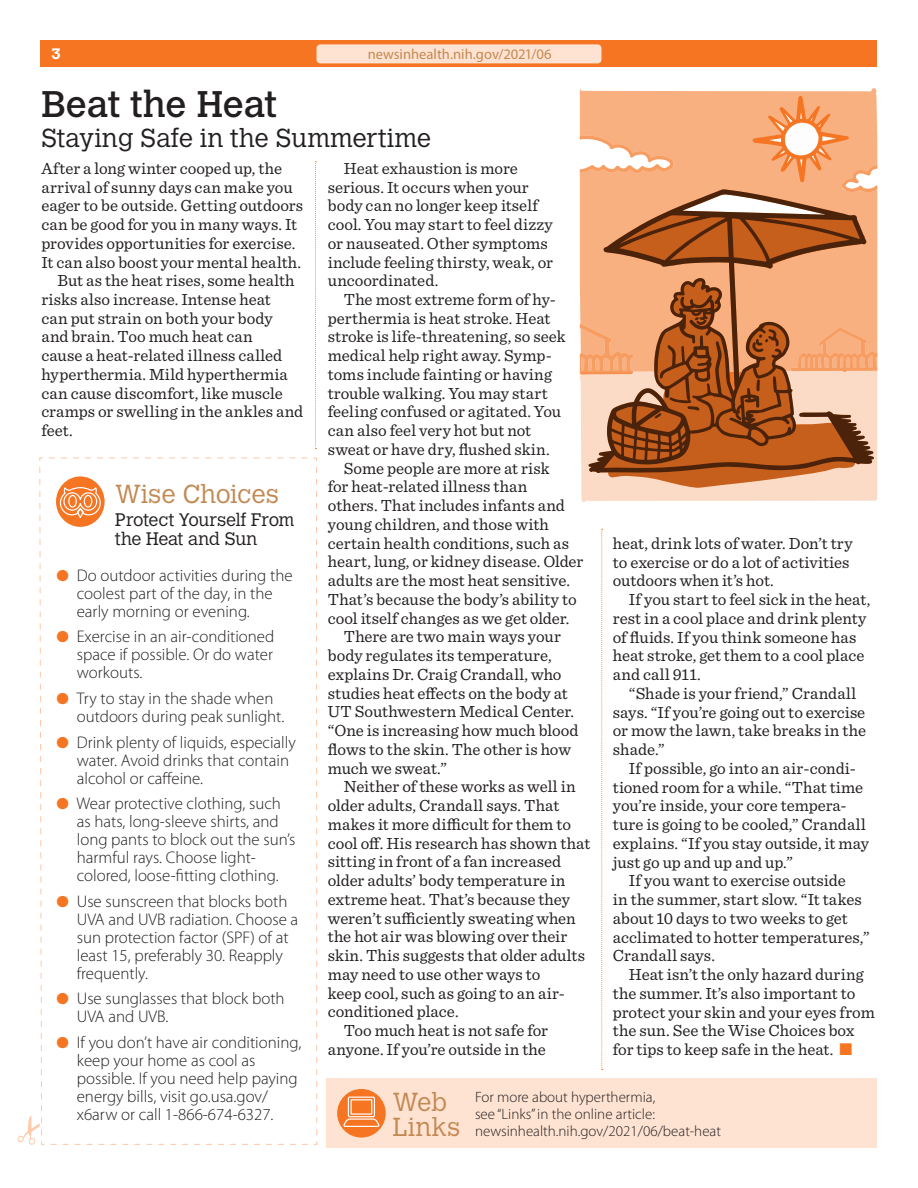
<style>
.page{position:relative;width:918px;height:1188px;background:#fff}
.page>*{position:absolute;margin:0;border:0;box-sizing:border-box;transform-origin:0 0}
.t1{font:36.75px "Calvert MT Std";letter-spacing:-.01em;color:#231f20}
.t2{font:300 25.8px "Calvert MT Std";letter-spacing:.01em;color:#231f20}
.t3{font:300 25.8px/25.5px "Calvert MT Std";color:#c38953}
.t4{font:300 18px/18.8px "Calvert MT Std";letter-spacing:-.01em;color:#231f20}
.t5{font:16.8px/18.8px "Sentinel";color:#231f20}
.t6{font:300 16.8px/18px "Myriad Pro";color:#231f20}
.t7{font:300 15px/17px "Myriad Pro";color:#231f20}
.t8{font:700 15px "Calvert MT Std";color:#fff}
.t9{font:14.7px "Myriad Pro";color:#c38953}
.s1{color:#f57523}
</style>
<div class="page">
<div style="left:40px;top:40px;width:838px;height:27px;background:#f57523"></div>
<div style="left:317px;top:44px;width:284px;height:19px;background:#ffe3d2;border-radius:4px"></div>
<div style="left:326px;top:1079px;width:551px;height:69px;background:#ffe3d2"></div>
<div style="left:337px;top:1089px;width:49px;height:49px;background:#f57523;border-radius:50%"></div>
<svg style="left:343px;top:1096px;width:37px;height:31px"></svg>
<div style="left:351px;top:1099px;width:21px;height:16px;border:1px solid #fff"></div>
<svg style="left:315px;top:161px;width:1px;height:288px"></svg>
<svg style="left:39px;top:457px;width:279px;height:688px"></svg>
<div style="left:56px;top:476px;width:49px;height:51px;background:#f57523;border-radius:50%"></div>
<svg style="left:59px;top:486px;width:42px;height:34px"></svg>
<svg style="left:18px;top:466px;width:24px;height:679px"></svg>
<svg style="left:601px;top:529px;width:2px;height:541px"></svg>
<div style="left:580px;top:88px;width:297px;height:229px;background:#f9b081"></div>
<svg style="left:580px;top:135px;width:94px;height:40px"></svg>
<svg style="left:753px;top:95px;width:124px;height:98px;background:#f8af80"></svg>
<svg style="left:589px;top:189px;width:285px;height:128px;background:#d28a5d"></svg>
<svg style="left:580px;top:317px;width:297px;height:185px;background:#c9875d"></svg>
<p class="t8" style="left:52px;top:44px;width:11px">3</p>
<p class="t9" style="left:368px;top:46px;width:185px">newsinhealth.nih.gov/2021/06</p>
<h1 class="t1" style="left:41px;top:83px;width:237px">Beat the Heat</h1>
<h2 class="t2" style="left:41px;top:123px;width:391px">Staying Safe in the Summertime</h2>
<p class="t5" style="left:41px;top:158px;width:242px">After a long winter cooped up, the</p>
<p class="t5" style="left:41px;top:176px;width:253px">arrival of sunny days can make you</p>
<p class="t5" style="left:41px;top:195px;width:263px">eager to be outside. Getting outdoors</p>
<p class="t5" style="left:41px;top:214px;width:257px">can be good for you in many ways. It</p>
<p class="t5" style="left:41px;top:233px;width:255px">provides opportunities for exercise.</p>
<p class="t5" style="left:41px;top:251px;width:261px">It can also boost your mental health.</p>
<p class="t5" style="left:57px;top:270px;width:239px">But as the heat rises, some health</p>
<p class="t5" style="left:41px;top:289px;width:231px">risks also increase. Intense heat</p>
<p class="t5" style="left:41px;top:308px;width:233px">can put strain on both your body</p>
<p class="t5" style="left:41px;top:326px;width:213px">and brain. Too much heat can</p>
<p class="t5" style="left:41px;top:345px;width:242px">cause a heat-related illness called</p>
<p class="t5" style="left:41px;top:364px;width:248px">hyperthermia. Mild hyperthermia</p>
<p class="t5" style="left:41px;top:383px;width:243px">can cause discomfort, like muscle</p>
<p class="t5" style="left:41px;top:401px;width:263px">cramps or swelling in the ankles and</p>
<p class="t5" style="left:41px;top:420px;width:33px">feet.</p>
<p class="t5" style="left:328px;top:158px;width:227px;text-indent:16px">Heat exhaustion is more serious. It occurs when your body can no longer keep itself cool. You may start to feel dizzy or nauseated. Other symptoms include feeling thirsty, weak, or uncoordinated.</p>
<p class="t5" style="left:344px;top:289px;width:214px">The most extreme form of hy-</p>
<p class="t5" style="left:328px;top:308px;width:224px">perthermia is heat stroke. Heat</p>
<p class="t5" style="left:328px;top:326px;width:239px">stroke is life-threatening, so seek</p>
<p class="t5" style="left:328px;top:345px;width:226px">medical help right away. Symp-</p>
<p class="t5" style="left:328px;top:364px;width:226px">toms include fainting or having</p>
<p class="t5" style="left:328px;top:383px;width:221px">trouble walking. You may start</p>
<p class="t5" style="left:328px;top:401px;width:235px">feeling confused or agitated. You</p>
<p class="t5" style="left:328px;top:420px;width:205px">can also feel very hot but not</p>
<p class="t5" style="left:328px;top:439px;width:223px">sweat or have dry, flushed skin.</p>
<p class="t5" style="left:344px;top:458px;width:207px">Some people are more at risk</p>
<p class="t5" style="left:328px;top:476px;width:201px">for heat-related illness than</p>
<p class="t5" style="left:328px;top:495px;width:239px">others. That includes infants and</p>
<p class="t5" style="left:328px;top:514px;width:223px">young children, and those with</p>
<p class="t5" style="left:328px;top:533px;width:243px">certain health conditions, such as</p>
<p class="t5" style="left:328px;top:551px;width:257px">heart, lung, or kidney disease. Older</p>
<p class="t5" style="left:328px;top:570px;width:244px">adults are the most heat sensitive.</p>
<p class="t5" style="left:328px;top:589px;width:250px">That’s because the body’s ability to</p>
<p class="t5" style="left:328px;top:608px;width:243px">cool itself changes as we get older.</p>
<p class="t5" style="left:344px;top:626px;width:219px">There are two main ways your</p>
<p class="t5" style="left:328px;top:645px;width:225px">body regulates its temperature,</p>
<p class="t5" style="left:328px;top:664px;width:235px">explains Dr. Craig Crandall, who</p>
<p class="t5" style="left:328px;top:683px;width:241px">studies heat effects on the body at</p>
<p class="t5" style="left:328px;top:701px;width:248px">UT Southwestern Medical Center.</p>
<p class="t5" style="left:328px;top:720px;width:252px">“One is increasing how much blood</p>
<p class="t5" style="left:328px;top:739px;width:245px">flows to the skin. The other is how</p>
<p class="t5" style="left:328px;top:758px;width:121px">much we sweat.”</p>
<p class="t5" style="left:344px;top:776px;width:233px">Neither of these works as well in</p>
<p class="t5" style="left:328px;top:795px;width:233px">older adults, Crandall says. That</p>
<p class="t5" style="left:328px;top:814px;width:245px">makes it more difficult for them to</p>
<p class="t5" style="left:328px;top:833px;width:264px">cool off. His research has shown that</p>
<p class="t5" style="left:328px;top:851px;width:235px">sitting in front of a fan increased</p>
<p class="t5" style="left:328px;top:870px;width:239px">older adults’ body temperature in</p>
<p class="t5" style="left:328px;top:889px;width:244px">extreme heat. That’s because they</p>
<p class="t5" style="left:328px;top:908px;width:249px">weren’t sufficiently sweating when</p>
<p class="t5" style="left:328px;top:926px;width:241px">the hot air was blowing over their</p>
<p class="t5" style="left:328px;top:945px;width:259px">skin. This suggests that older adults</p>
<p class="t5" style="left:328px;top:964px;width:214px">may need to use other ways to</p>
<p class="t5" style="left:328px;top:983px;width:239px">keep cool, such as going to an air-</p>
<p class="t5" style="left:328px;top:1001px;width:132px">conditioned place.</p>
<p class="t5" style="left:344px;top:1020px;width:206px">Too much heat is not safe for</p>
<p class="t5" style="left:328px;top:1039px;width:220px">anyone. If you’re outside in the</p>
<h2 class="t3" style="left:115px;top:482px;width:165px">Wise Choices</h2>
<p class="t4" style="left:115px;top:511px;width:181px">Protect Yourself From the Heat and Sun</p>
<p class="t5" style="left:613px;top:533px;width:241px">heat, drink lots of water. Don’t try to exercise or do a lot of activities outdoors when it’s hot.</p>
<p class="t5" style="left:613px;top:589px;width:259px;text-indent:16px">If you start to feel sick in the heat, rest in a cool place and drink plenty of fluids. If you think someone has heat stroke, get them to a cool place and call 911.</p>
<p class="t5" style="left:613px;top:683px;width:255px;text-indent:16px">“Shade is your friend,” Crandall says. “If you’re going out to exercise or mow the lawn, take breaks in the shade.”</p>
<p class="t5" style="left:613px;top:758px;width:258px;text-indent:16px">If possible, go into an air-condi&shy;tioned room for a while. “That time you’re inside, your core tempera&shy;ture is going to be cooled,” Crandall explains. “If you stay outside, it may just go up and up and up.”</p>
<p class="t5" style="left:613px;top:870px;width:258px;text-indent:16px">If you want to exercise outside<br>in the summer, start slow. “It takes about 10 days to two weeks to get acclimated to hotter temperatures,”<br>Crandall says.</p>
<p class="t5" style="left:613px;top:964px;width:263px;text-indent:16px">Heat isn’t the only hazard during the summer. It’s also important to protect your skin and your eyes from the sun. See the Wise Choices box for tips to keep safe in the heat. <span class="s1">■</span></p>
<p class="t6" style="left:77px;top:567px;width:217px;text-indent:-20px"><span class="s1">●</span> Do outdoor activities during the coolest part of the day, in the early morning or evening.</p>
<p class="t6" style="left:77px;top:628px;width:199px;text-align:justify;text-indent:-20px"><span class="s1">●</span> Exercise in an air-conditioned space if possible. Or do water workouts.</p>
<p class="t6" style="left:77px;top:690px;width:209px;text-indent:-20px"><span class="s1">●</span> Try to stay in the shade when outdoors during peak sunlight.</p>
<p class="t6" style="left:77px;top:733px;width:221px;text-indent:-20px"><span class="s1">●</span> Drink plenty of liquids, especially water. Avoid drinks that contain alcohol or caffeine.</p>
<p class="t6" style="left:77px;top:795px;width:220px;text-indent:-20px"><span class="s1">●</span> Wear protective clothing, such as hats, long-sleeve shirts, and long pants to block out the sun’s harmful rays. Choose light&shy;colored, loose-fitting clothing.</p>
<p class="t6" style="left:77px;top:892px;width:223px;text-indent:-20px"><span class="s1">●</span> Use sunscreen that blocks both<br>UVA and UVB radiation. Choose a sun protection factor (SPF) of at least 15, preferably 30. Reapply frequently.</p>
<p class="t6" style="left:77px;top:990px;width:209px;text-indent:-20px"><span class="s1">●</span> Use sunglasses that block both<br>UVA and UVB.</p>
<p class="t6" style="left:77px;top:1033px;width:226px;text-indent:-20px"><span class="s1">●</span> If you don’t have air conditioning, keep your home as cool as possible. If you need help paying energy bills, visit go.usa.gov/ x6arw or call 1-866-674-6327.</p>
<p class="t7" style="left:475px;top:1089px;width:248px">For more about hyperthermia,<br>see “Links” in the online article: newsinhealth.nih.gov/2021/06/beat-heat</p>
<h2 class="t3" style="left:393px;top:1090px;width:69px">Web<br>Links</h2>
</div>
